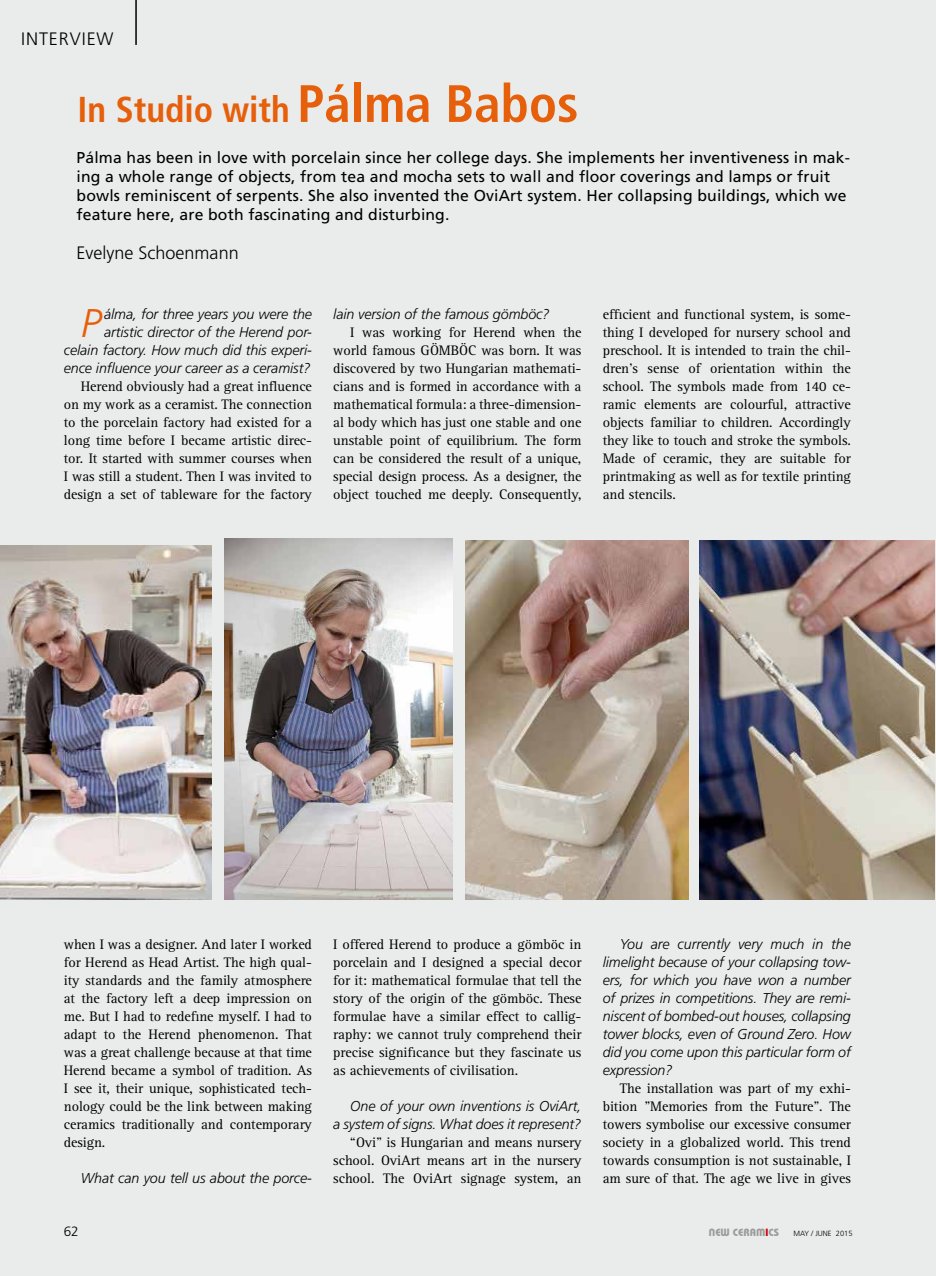
<style>
.page{position:relative;width:936px;height:1276px;background:#fff}
.page>*{position:absolute;margin:0;border:0;box-sizing:border-box;transform-origin:0 0}
.t1{font:italic 300 40.05px "Frutiger";color:#e65f0a}
.t2{font:700 condensed 36px "Frutiger";color:#e65f0a}
.t3{font:300 18px "Frutiger";color:#000}
.t4{font:300 18px "Frutiger";letter-spacing:.05em;color:#000}
.t5{font:15.75px/18.9px "Frutiger";letter-spacing:.01em;color:#000}
.t6{font:14.25px/18px "Rotis Serif";letter-spacing:-.005em;color:#000;text-align:justify}
.t7{font:italic 300 14.25px/18px "Frutiger";letter-spacing:-.005em;color:#000;text-align:right}
.t8{font:300 13.5px "Frutiger";color:#000}
.t9{font:10.5px "Keramik";color:#9c9c9d}
.t10{font:300 7.5px "Frutiger";color:#000}
.s1{font-size:52.5px}
.s2{color:#ce0107}
</style>
<div class="page">
<div style="left:0;top:0;width:935px;height:1276px;background:#eaebeb"></div>
<img style="left:0;top:545px;width:212px;height:355px">
<img style="left:224px;top:539px;width:228px;height:361px">
<img style="left:465px;top:540px;width:223px;height:360px">
<img style="left:699px;top:540px;width:235px;height:360px">
<hr style="left:135px;top:0;width:2px;height:45px;background:#000">
<p class="t4" style="left:21px;top:28px;width:94px">INTERVIEW</p>
<h2 class="t2" style="left:78px;top:88px;width:502px">In Studio with <span class="s1">Pálma Babos</span></h2>
<p class="t5" style="left:77px;top:148px;width:775px">Pálma has been in love with porcelain since her college days. She implements her inventiveness in mak&shy;ing a whole range of objects, from tea and mocha sets to wall and floor coverings and lamps or fruit bowls reminiscent of serpents. She also invented the OviArt system. Her collapsing buildings, which we feature here, are both fascinating and disturbing.</p>
<p class="t3" style="left:77px;top:243px;width:164px">EVELYNE SCHOENMANN</p>
<p class="t7" style="left:64px;top:305px;width:250px">álma, for three years you were the artistic director of the Herend por-<br>celain factory. How much did this experi&shy;ence influence your career as a ceramist?</p>
<p class="t6" style="left:64px;top:377px;width:250px;text-indent:17px">Herend obviously had a great influence on my work as a ceramist. The connection to the porcelain factory had existed for a long time before I became artistic direc&shy;tor. It started with summer courses when I was still a student. Then I was invited to design a set of tableware for the factory</p>
<h1 class="t1" style="left:81px;top:300px;width:22px">P</h1>
<p class="t7" style="left:333px;top:305px;width:218px">lain version of the famous gömböc?</p>
<p class="t6" style="left:333px;top:323px;width:250px;text-indent:17px">I was working for Herend when the world famous GÖMBÖC was born. It was discovered by two Hungarian mathemati&shy;cians and is formed in accordance with a mathematical formula: a three-dimension&shy;al body which has just one stable and one unstable point of equilibrium. The form can be considered the result of a unique, special design process. As a designer, the object touched me deeply. Consequently,</p>
<p class="t6" style="left:602px;top:305px;width:250px">efficient and functional system, is some&shy;thing I developed for nursery school and preschool. It is intended to train the chil&shy;dren’s sense of orientation within the school. The symbols made from 140 ce&shy;ramic elements are colourful, attractive objects familiar to children. Accordingly they like to touch and stroke the symbols.<br>Made of ceramic, they are suitable for printmaking as well as for textile printing and stencils.</p>
<p class="t6" style="left:64px;top:935px;width:250px">when I was a designer. And later I worked for Herend as Head Artist. The high qual&shy;ity standards and the family atmosphere at the factory left a deep impression on me. But I had to redefine myself. I had to adapt to the Herend phenomenon. That was a great challenge because at that time Herend became a symbol of tradition. As I see it, their unique, sophisticated tech&shy;nology could be the link between making ceramics traditionally and contemporary design.</p>
<p class="t7" style="left:81px;top:1169px;width:233px">What can you tell us about the porce-</p>
<p class="t6" style="left:333px;top:935px;width:250px">I offered Herend to produce a gömböc in porcelain and I designed a special decor for it: mathematical formulae that tell the story of the origin of the gömböc. These formulae have a similar effect to callig&shy;raphy: we cannot truly comprehend their precise significance but they fascinate us as achievements of civilisation.</p>
<p class="t7" style="left:333px;top:1097px;width:250px">One of your own inventions is OviArt,<br>a system of signs. What does it represent?</p>
<p class="t6" style="left:333px;top:1133px;width:250px;text-indent:17px">“Ovi” is Hungarian and means nursery school. OviArt means art in the nursery school. The OviArt signage system, an</p>
<p class="t7" style="left:602px;top:935px;width:250px;text-align:justify;text-indent:17px">You are currently very much in the limelight because of your collapsing tow&shy;ers, for which you have won a number of prizes in competitions. They are remi&shy;niscent of bombed-out houses, collapsing tower blocks, even of Ground Zero. How did you come upon this particular form of expression?</p>
<p class="t6" style="left:602px;top:1079px;width:250px;text-indent:17px">The installation was part of my exhi&shy;bition "Memories from the Future". The towers symbolise our excessive consumer society in a globalized world. This trend towards consumption is not sustainable, I am sure of that. The age we live in gives</p>
<p class="t8" style="left:64px;top:1223px;width:17px">62</p>
<p class="t9" style="left:709px;top:1225px;width:72px">NEW CERAM<span class="s2">I</span>CS</p>
<p class="t10" style="left:793px;top:1229px;width:60px">MAY / JUNE 2015</p>
</div>
